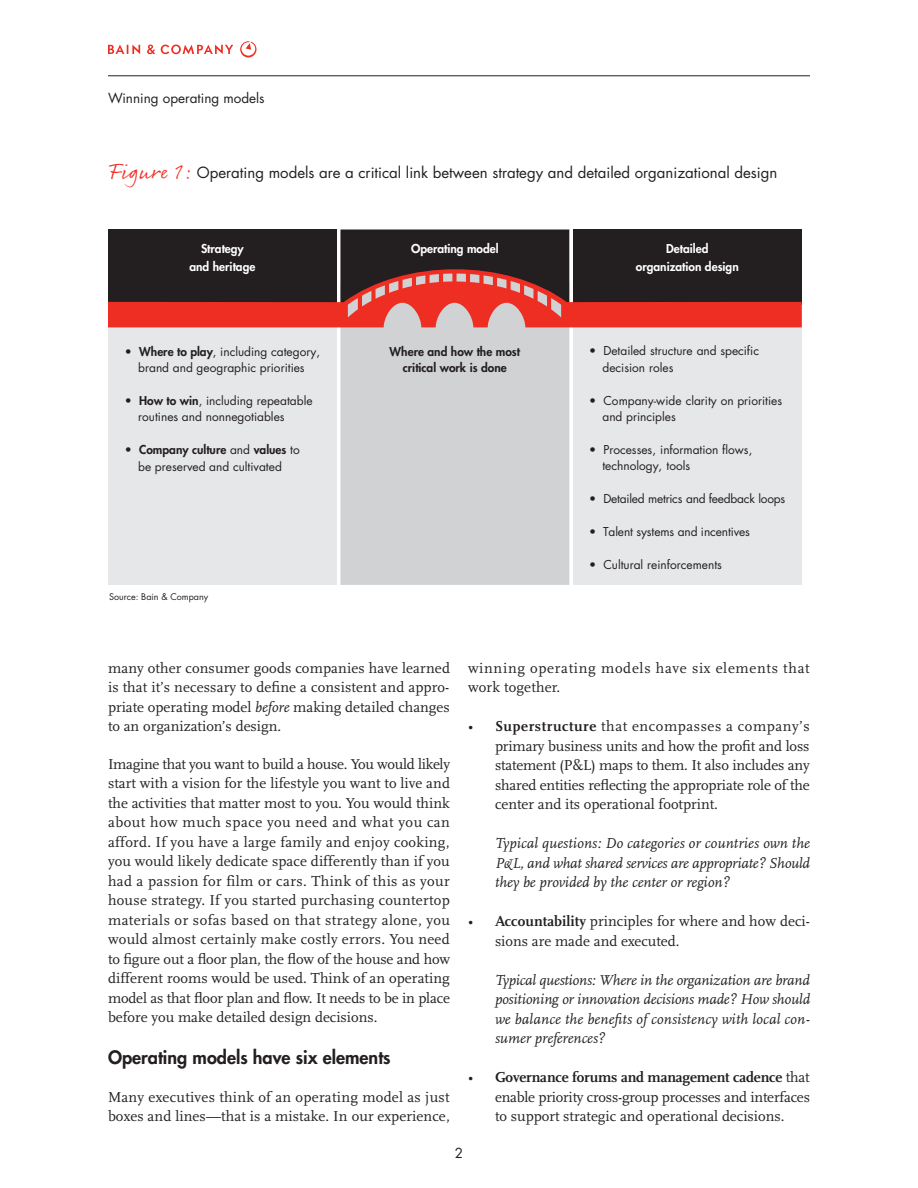
<style>
.page{position:relative;width:918px;height:1188px;background:#fff}
.page>*{position:absolute;margin:0;border:0;box-sizing:border-box;transform-origin:0 0}
.t1{font:800 18px "Futura";color:#231f20}
.t2{font:15px/19.5px "Scala";color:#231f20;text-align:justify}
.t3{font:italic 15px/19.5px "Scala";color:#231f20;text-align:justify}
.t4{font:15px "Futura";color:#231f20}
.t5{font:15px/19.5px "Scala";letter-spacing:.045em;color:#231f20}
.t6{font:13.5px "Futura";color:#231f20}
.t7{font:12px/16.4px "Futura";color:#231f20}
.t8{font:800 12px/17.9px "Futura";color:#fff;text-align:center}
.t9{font:800 12px/16.4px "Futura";color:#231f20;text-align:center}
.t10{font:12px "Futura";letter-spacing:-.02em;color:#231f20}
.t11{font:9px "Futura";color:#231f20}
.s1{font-family:"Rollerscript Rough";font-size:22.5px;color:#ee2e22}
.s2{font-weight:800}
.s3{font-style:italic}
.s4{font-weight:700}
</style>
<div class="page">
<svg style="left:108px;top:45px;width:32px;height:9px"></svg>
<svg style="left:147px;top:45px;width:8px;height:9px"></svg>
<svg style="left:161px;top:45px;width:72px;height:9px"></svg>
<svg style="left:240px;top:41px;width:16px;height:17px"></svg>
<hr style="left:108px;top:76px;width:702px;height:1px;background:#231f20">
<div style="left:108px;top:283px;width:229px;height:302px;background:#e6e7e9"></div>
<div style="left:573px;top:283px;width:229px;height:302px;background:#e6e7e9"></div>
<div style="left:340px;top:327px;width:229px;height:258px;background:#d1d2d4"></div>
<div style="left:108px;top:230px;width:229px;height:75px;background:#231f20"></div>
<div style="left:573px;top:230px;width:229px;height:75px;background:#231f20"></div>
<div style="left:340px;top:230px;width:229px;height:28px;background:#231f20"></div>
<svg style="left:108px;top:258px;width:694px;height:69px;fill:#231f20"></svg>
<p class="t6" style="left:108px;top:89px;width:158px">Winning operating models</p>
<p class="t4" style="left:108px;top:163px;width:671px"><span class="s1">Figure 1:</span> Operating models are a critical link between strategy and detailed organizational design</p>
<p class="t8" style="left:189px;top:240px;width:67px">Strategy<br>and heritage</p>
<p class="t8" style="left:636px;top:240px;width:104px">Detailed organization design</p>
<p class="t8" style="left:411px;top:240px;width:89px">Operating model</p>
<p class="t7" style="left:125px;top:343px;width:197px;text-align:center">• <span class="s2">Where to play</span>, including category, brand and geographic priorities</p>
<p class="t7" style="left:138px;top:392px;width:176px;text-indent:-13px">• <span class="s2">How to win</span>, including repeatable routines and nonnegotiables</p>
<p class="t7" style="left:125px;top:442px;width:176px;text-align:center">• <span class="s2">Company culture</span> and <span class="s2">values</span> to be preserved and cultivated</p>
<p class="t11" style="left:109px;top:591px;width:100px">Source: Bain &amp; Company</p>
<p class="t9" style="left:390px;top:343px;width:132px">Where and how the most critical work is done</p>
<p class="t7" style="left:602px;top:343px;width:158px;text-indent:-13px">• Detailed structure and specific decision roles</p>
<p class="t7" style="left:602px;top:392px;width:181px;text-indent:-13px">• Company-wide clarity on priorities and principles</p>
<p class="t7" style="left:602px;top:441px;width:151px;text-indent:-13px">• Processes, information flows, technology, tools</p>
<p class="t10" style="left:589px;top:491px;width:198px">• Detailed metrics and feedback loops</p>
<p class="t7" style="left:589px;top:523px;width:162px">• Talent systems and incentives</p>
<p class="t7" style="left:589px;top:556px;width:134px">• Cultural reinforcements</p>
<p class="t2" style="left:108px;top:658px;width:343px">many other consumer goods companies have learned is that it’s necessary to define a consistent and appro&shy;priate operating model <span class="s3">before</span> making detailed changes to an organization’s design.</p>
<p class="t2" style="left:108px;top:754px;width:344px">Imagine that you want to build a house. You would likely start with a vision for the lifestyle you want to live and the activities that matter most to you. You would think about how much space you need and what you can afford. If you have a large family and enjoy cooking, you would likely dedicate space differently than if you had a passion for film or cars. Think of this as your house strategy. If you started purchasing countertop materials or sofas based on that strategy alone, you would almost certainly make costly errors. You need to figure out a floor plan, the flow of the house and how different rooms would be used. Think of an operating model as that floor plan and flow. It needs to be in place before you make detailed design decisions.</p>
<p class="t1" style="left:108px;top:1046px;width:284px">Operating models have six elements</p>
<p class="t2" style="left:108px;top:1087px;width:343px">Many executives think of an operating model as just boxes and lines—that is a mistake. In our experience,</p>
<p class="t5" style="left:468px;top:658px;width:343px">winning operating models have six elements that work together.</p>
<p class="t2" style="left:495px;top:717px;width:316px;text-indent:-27px">• <span class="s4">Superstructure</span> that encompasses a company’s primary business units and how the profit and loss statement (P&amp;L) maps to them. It also includes any shared entities reflecting the appropriate role of the center and its operational footprint.</p>
<p class="t3" style="left:495px;top:834px;width:317px">Typical questions: Do categories or countries own the P&amp;L, and what shared services are appropriate? Should they be provided by the center or region?</p>
<p class="t2" style="left:495px;top:912px;width:316px;text-indent:-27px">• <span class="s4">Accountability</span> principles for where and how deci&shy;sions are made and executed.</p>
<p class="t3" style="left:495px;top:971px;width:317px">Typical questions: Where in the organization are brand positioning or innovation decisions made? How should we balance the benefits of consistency with local con&shy;sumer preferences?</p>
<p class="t2" style="left:495px;top:1068px;width:317px;text-indent:-27px">• <span class="s4">Governance forums and management cadence</span> that enable priority cross-group processes and interfaces to support strategic and operational decisions.</p>
<p class="t6" style="left:455px;top:1144px;width:10px">2</p>
</div>
